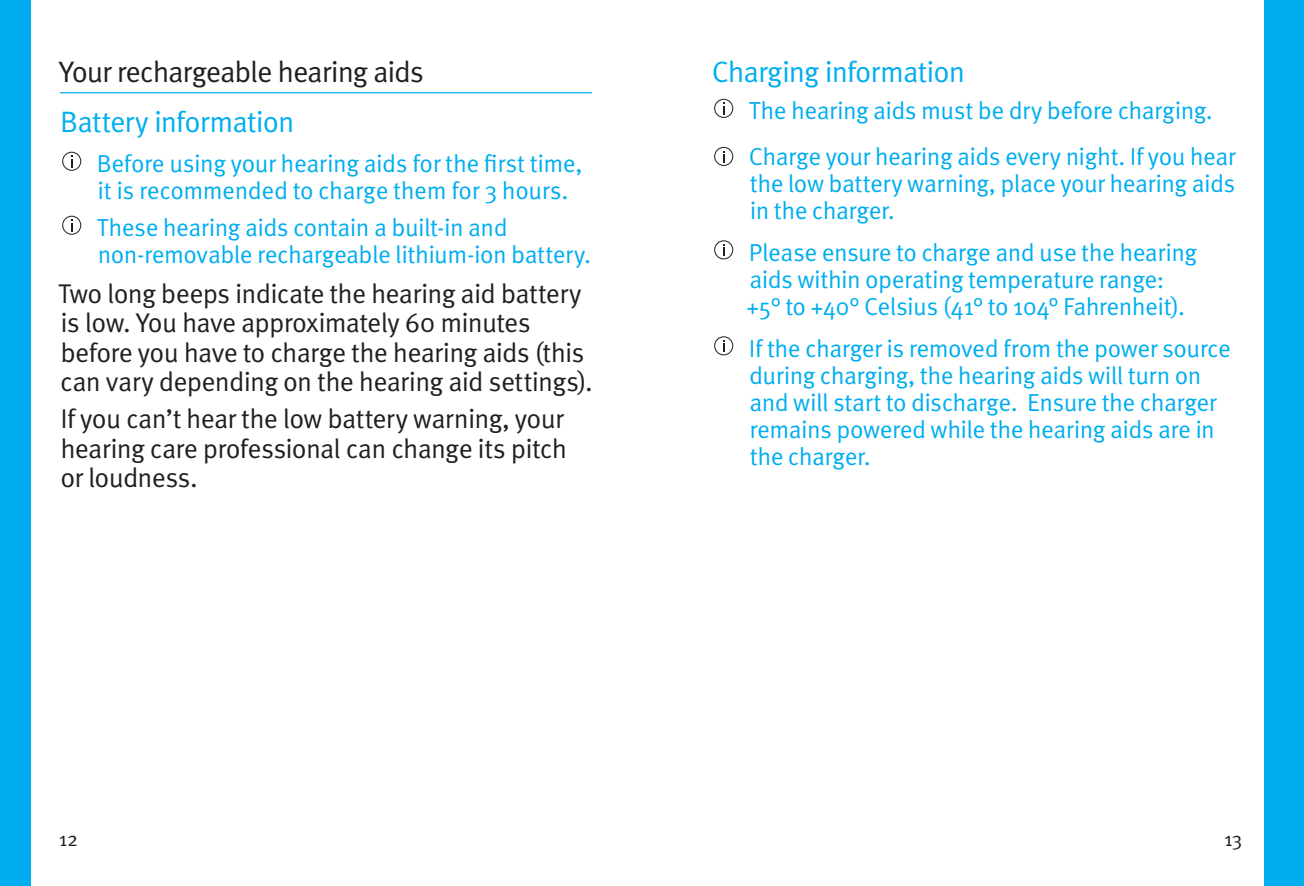
<style>
.page{position:relative;width:1304px;height:886px;background:#fff}
.page>*{position:absolute;margin:0;border:0;box-sizing:border-box;transform-origin:0 0}
.subhead_cyan{font:29.5px "Meta OT Norm";letter-spacing:-.03em;color:#00aeef}
.op-inst-subheads{font:29.5px "Meta OT Norm";letter-spacing:-.04em;color:#231f20}
.body{font:27px/29.5px "Meta OT Norm";letter-spacing:-.03em;color:#231f20}
.notes_-_blue{font:24.5px/27px "Meta OT Norm";letter-spacing:-.025em;color:#00aeef}
.subhead_cyan-2{font:24.5px/27px "Meta OT Norm";letter-spacing:-.02em;color:#00aeef}
.t1{font:20px "Meta OT Norm";color:#231f20}
</style>
<div class="page">
<hr style="left:60px;top:92px;width:532px;height:1px;background:#00aeef">
<div style="left:62px;top:152px;width:19px;height:19px;border:1px solid #231f20;border-radius:50%"></div>
<div style="left:62px;top:216px;width:19px;height:19px;border:1px solid #231f20;border-radius:50%"></div>
<div style="left:1264px;top:0;width:40px;height:886px;background:#00aeef"></div>
<div style="left:0;top:0;width:30px;height:886px;background:#00aeef"></div>
<div style="left:714px;top:99px;width:19px;height:19px;border:1px solid #231f20;border-radius:50%"></div>
<div style="left:714px;top:147px;width:19px;height:19px;border:1px solid #231f20;border-radius:50%"></div>
<div style="left:714px;top:240px;width:19px;height:19px;border:1px solid #231f20;border-radius:50%"></div>
<div style="left:714px;top:336px;width:19px;height:19px;border:1px solid #231f20;border-radius:50%"></div>
<p class="op-inst-subheads" style="left:59px;top:54px;width:367px">Your rechargeable hearing aids</p>
<p class="subhead_cyan" style="left:60px;top:104px;width:236px">Battery information</p>
<p class="subhead_cyan-2" style="left:97px;top:150px;width:487px">Before using your hearing aids for the first time, it is recommended to charge them for 3 hours.</p>
<p class="notes_-_blue" style="left:97px;top:214px;width:496px">These hearing aids contain a built-in and non-removable rechargeable lithium-ion battery.</p>
<p class="body" style="left:58px;top:279px;width:536px">Two long beeps indicate the hearing aid battery is low. You have approximately 60 minutes before you have to charge the hearing aids (this can vary depending on the hearing aid settings).</p>
<p class="body" style="left:60px;top:404px;width:508px">If you can’t hear the low battery warning, your hearing care professional can change its pitch or loudness.</p>
<p class="subhead_cyan" style="left:712px;top:54px;width:255px">Charging information</p>
<p class="notes_-_blue" style="left:749px;top:98px;width:466px">The hearing aids must be dry before charging.</p>
<p class="notes_-_blue" style="left:749px;top:143px;width:488px;text-align:justify">Charge your hearing aids every night. If you hear the low battery warning, place your hearing aids in the charger.</p>
<p class="notes_-_blue" style="left:746px;top:239px;width:452px">Please ensure to charge and use the hearing aids within operating temperature range: +5° to +40° Celsius (41° to 104° Fahrenheit).</p>
<p class="notes_-_blue" style="left:749px;top:335px;width:483px">If the charger is removed from the power source during charging, the hearing aids will turn on and will start to discharge. Ensure the charger remains powered while the hearing aids are in the charger.</p>
<p class="t1" style="left:59px;top:827px;width:21px">12</p>
<p class="t1" style="left:1224px;top:827px;width:20px">13</p>
</div>
